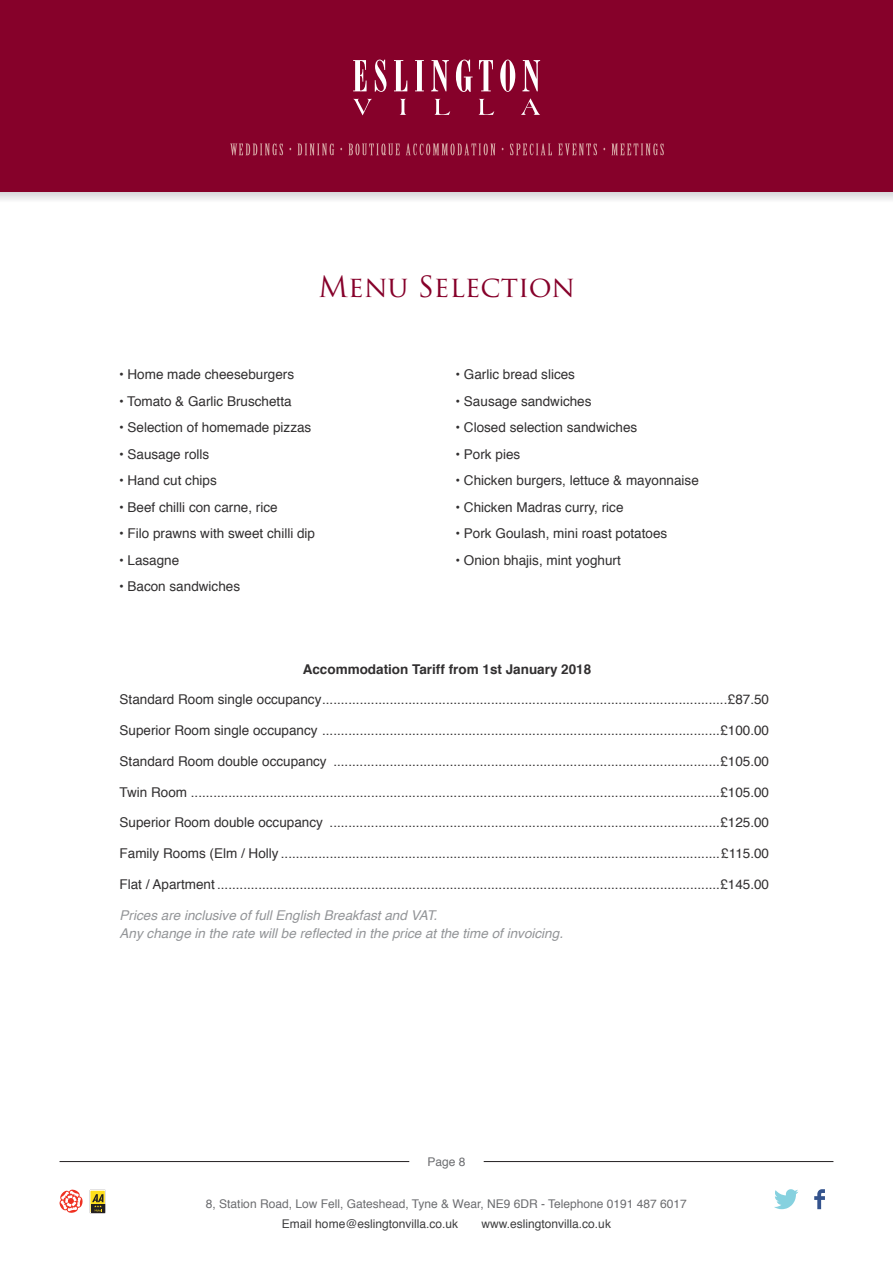
<style>
.page{position:relative;width:893px;height:1263px;background:#fff}
.page>*{position:absolute;margin:0;border:0;box-sizing:border-box;transform-origin:0 0}
.t1{font:28.5px "Trajan Pro";color:#86012a}
.t2{font:13.5px "Helvetica";color:#312f30}
.t3{font:italic 13.5px/18px "Helvetica";color:#939598}
.t4{font:700 13.5px "Helvetica";color:#312f30}
.t5{font:12px "Helvetica";color:#6c6d70}
.t6{font:12px "Helvetica";color:#3e3e3f}
</style>
<div class="page">
<svg style="left:59px;top:1189px;width:24px;height:24px"></svg>
<svg style="left:89px;top:1189px;width:17px;height:24px"></svg>
<svg style="left:774px;top:1189px;width:24px;height:20px"></svg>
<svg style="left:814px;top:1189px;width:11px;height:20px"></svg>
<hr style="left:60px;top:1161px;width:349px;height:1px;background:#231f20">
<hr style="left:484px;top:1161px;width:349px;height:1px;background:#231f20">
<svg style="left:0;top:191px;width:893px;height:9px"></svg>
<div style="left:0;top:0;width:893px;height:191px;background:#86012a"></div>
<svg style="left:353px;top:60px;width:14px;height:31px"></svg>
<svg style="left:375px;top:60px;width:11px;height:32px"></svg>
<svg style="left:394px;top:60px;width:13px;height:31px"></svg>
<svg style="left:415px;top:60px;width:9px;height:31px"></svg>
<svg style="left:431px;top:60px;width:18px;height:31px"></svg>
<svg style="left:456px;top:60px;width:17px;height:32px"></svg>
<svg style="left:479px;top:60px;width:14px;height:31px"></svg>
<svg style="left:500px;top:60px;width:15px;height:32px"></svg>
<svg style="left:522px;top:60px;width:18px;height:31px"></svg>
<svg style="left:353px;top:99px;width:19px;height:16px"></svg>
<svg style="left:400px;top:99px;width:6px;height:16px"></svg>
<svg style="left:434px;top:99px;width:16px;height:16px"></svg>
<svg style="left:479px;top:99px;width:15px;height:16px"></svg>
<svg style="left:521px;top:98px;width:19px;height:17px"></svg>
<svg style="left:230px;top:144px;width:53px;height:11px"></svg>
<svg style="left:297px;top:144px;width:37px;height:11px"></svg>
<svg style="left:348px;top:144px;width:52px;height:11px"></svg>
<svg style="left:406px;top:144px;width:89px;height:11px"></svg>
<svg style="left:510px;top:144px;width:42px;height:11px"></svg>
<svg style="left:558px;top:144px;width:39px;height:11px"></svg>
<svg style="left:611px;top:144px;width:53px;height:11px"></svg>
<h1 class="t1" style="left:318px;top:268px;width:258px">Menu Selection</h1>
<p class="t2" style="left:119px;top:364px;width:177px">• Home made cheeseburgers</p>
<p class="t2" style="left:119px;top:390px;width:174px">• Tomato &amp; Garlic Bruschetta</p>
<p class="t2" style="left:119px;top:417px;width:194px">• Selection of homemade pizzas</p>
<p class="t2" style="left:119px;top:443px;width:92px">• Sausage rolls</p>
<p class="t2" style="left:119px;top:470px;width:99px">• Hand cut chips</p>
<p class="t2" style="left:119px;top:496px;width:160px">• Beef chilli con carne, rice</p>
<p class="t2" style="left:119px;top:523px;width:198px">• Filo prawns with sweet chilli dip</p>
<p class="t2" style="left:119px;top:549px;width:62px">• Lasagne</p>
<p class="t2" style="left:119px;top:576px;width:123px">• Bacon sandwiches</p>
<p class="t2" style="left:455px;top:364px;width:121px">• Garlic bread slices</p>
<p class="t2" style="left:455px;top:390px;width:138px">• Sausage sandwiches</p>
<p class="t2" style="left:455px;top:417px;width:183px">• Closed selection sandwiches</p>
<p class="t2" style="left:455px;top:443px;width:66px">• Pork pies</p>
<p class="t2" style="left:455px;top:470px;width:245px">• Chicken burgers, lettuce &amp; mayonnaise</p>
<p class="t2" style="left:455px;top:496px;width:170px">• Chicken Madras curry, rice</p>
<p class="t2" style="left:455px;top:523px;width:213px">• Pork Goulash, mini roast potatoes</p>
<p class="t2" style="left:455px;top:549px;width:167px">• Onion bhajis, mint yoghurt</p>
<p class="t4" style="left:303px;top:658px;width:290px">Accommodation Tariff from 1st January 2018</p>
<p class="t2" style="left:120px;top:689px;width:651px">Standard Room single occupancy............................................................................................................£87.50</p>
<p class="t2" style="left:120px;top:720px;width:651px">Superior Room single occupancy ..........................................................................................................£100.00</p>
<p class="t2" style="left:120px;top:751px;width:651px">Standard Room double occupancy .......................................................................................................£105.00</p>
<p class="t2" style="left:120px;top:781px;width:651px">Twin Room .............................................................................................................................................£105.00</p>
<p class="t2" style="left:120px;top:812px;width:651px">Superior Room double occupancy ........................................................................................................£125.00</p>
<p class="t2" style="left:120px;top:843px;width:651px">Family Rooms (Elm / Holly .....................................................................................................................£115.00</p>
<p class="t2" style="left:120px;top:874px;width:651px">Flat / Apartment ......................................................................................................................................£145.00</p>
<p class="t3" style="left:120px;top:906px;width:445px">Prices are inclusive of full English Breakfast and VAT.<br>Any change in the rate will be reflected in the price at the time of invoicing.</p>
<p class="t5" style="left:427px;top:1152px;width:40px">Page 8</p>
<p class="t5" style="left:206px;top:1195px;width:482px">8, Station Road, Low Fell, Gateshead, Tyne &amp; Wear, NE9 6DR - Telephone 0191 487 6017</p>
<p class="t6" style="left:282px;top:1214px;width:178px">Email home@eslingtonvilla.co.uk</p>
<p class="t6" style="left:482px;top:1214px;width:131px">www.eslingtonvilla.co.uk</p>
</div>
